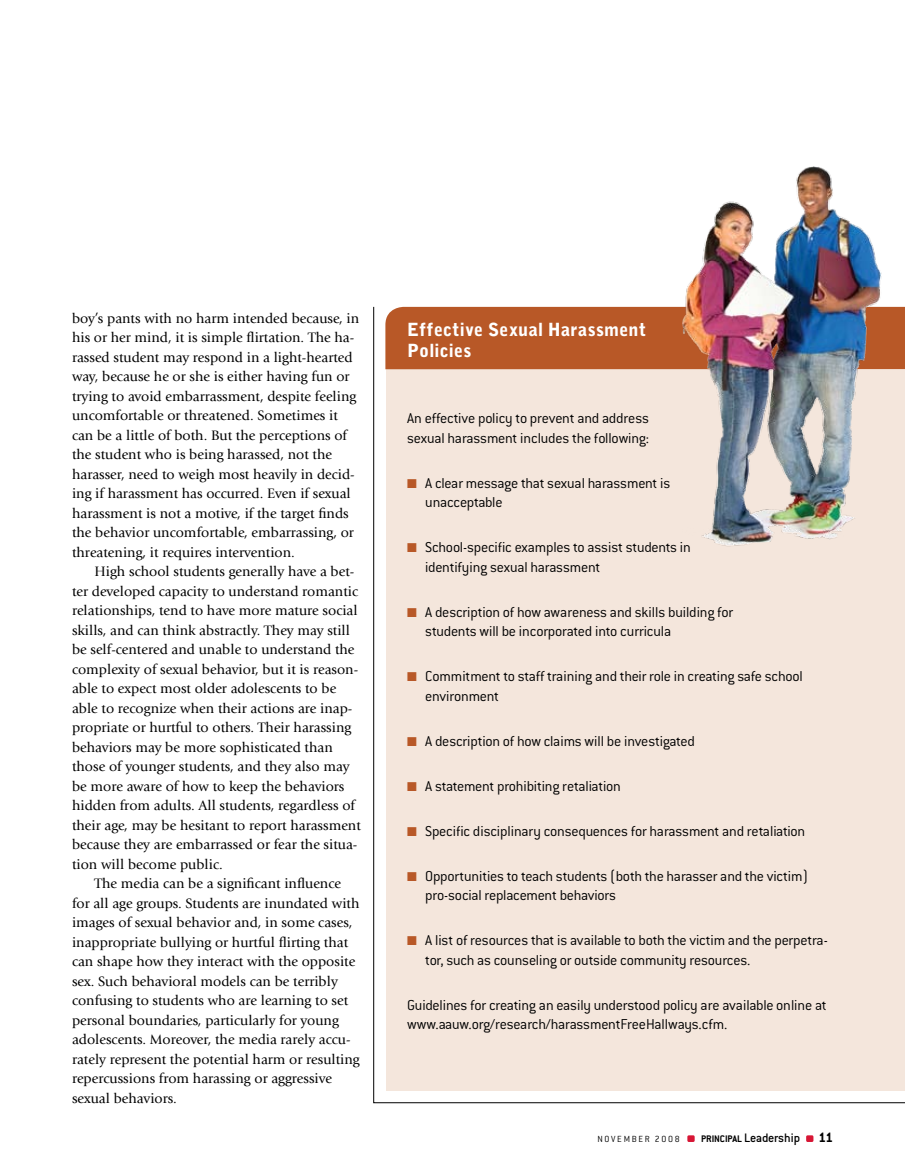
<style>
.page{position:relative;width:905px;height:1175px;background:#fff}
.page>*{position:absolute;margin:0;border:0;box-sizing:border-box;transform-origin:0 0}
.t1{font:900 18px/21px "Bell Gothic";letter-spacing:.015em;color:#fff}
.t2{font:300 15.75px/19.5px "Conduit ITC";letter-spacing:-.015em;color:#000}
.t3{font:14.25px/19.5px "Giovanni LT";color:#000}
.t4{font:500 13.5px "Conduit ITC";letter-spacing:-.015em;color:#000}
.t5{font:300 9.75px "Conduit ITC";letter-spacing:.18em;color:#000}
.s1{color:#b85827}
.s2{font-weight:700;font-size:10.5px}
.s3{font-weight:700;font-size:15px}
</style>
<div class="page">
<div style="left:806px;top:1135px;width:7px;height:7px;background:#d71635;border-radius:2px"></div>
<div style="left:687px;top:1135px;width:7px;height:7px;background:#d71635;border-radius:2px"></div>
<svg style="left:373px;top:306px;width:531px;height:797px"></svg>
<div style="left:386px;top:337px;width:518px;height:753px;background:#f4e6dc"></div>
<div style="left:385px;top:307px;width:519px;height:62px;background:#b85827"></div>
<img style="left:682px;top:166px;width:209px;height:381px">
<p class="t3" style="left:72px;top:308px;width:289px">boy’s pants with no harm intended because, in his or her mind, it is simple flirtation. The ha&shy;rassed student may respond in a light-hearted way, because he or she is either having fun or trying to avoid embarrassment, despite feeling uncomfortable or threatened. Sometimes it can be a little of both. But the perceptions of the student who is being harassed, not the harasser, need to weigh most heavily in decid&shy;ing if harassment has occurred. Even if sexual harassment is not a motive, if the target finds the behavior uncomfortable, embarrassing, or threatening, it requires intervention.</p>
<p class="t3" style="left:72px;top:562px;width:290px;text-indent:23px">High school students generally have a bet&shy;ter developed capacity to understand romantic relationships, tend to have more mature social skills, and can think abstractly. They may still be self-centered and unable to understand the complexity of sexual behavior, but it is reason&shy;able to expect most older adolescents to be able to recognize when their actions are inap&shy;propriate or hurtful to others. Their harassing behaviors may be more sophisticated than those of younger students, and they also may be more aware of how to keep the behaviors hidden from adults. All students, regardless of their age, may be hesitant to report harassment because they are embarrassed or fear the situa&shy;tion will become public.</p>
<p class="t3" style="left:72px;top:874px;width:289px;text-indent:23px">The media can be a significant influence for all age groups. Students are inundated with images of sexual behavior and, in some cases, inappropriate bullying or hurtful flirting that can shape how they interact with the opposite sex. Such behavioral models can be terribly confusing to students who are learning to set personal boundaries, particularly for young adolescents. Moreover, the media rarely accu&shy;rately represent the potential harm or resulting repercussions from harassing or aggressive sexual behaviors.</p>
<p class="t1" style="left:407px;top:319px;width:240px">Effective Sexual Harassment<br>Policies</p>
<p class="t2" style="left:407px;top:408px;width:243px">An effective policy to prevent and address sexual harassment includes the following:</p>
<p class="t2" style="left:425px;top:473px;width:247px;text-indent:-18px"><span class="s1">■</span> A clear message that sexual harassment is unacceptable</p>
<p class="t2" style="left:425px;top:537px;width:267px;text-indent:-18px"><span class="s1">■</span> School‑specific examples to assist students in identifying sexual harassment</p>
<p class="t2" style="left:425px;top:602px;width:309px;text-indent:-18px"><span class="s1">■</span> A description of how awareness and skills building for students will be incorporated into curricula</p>
<p class="t2" style="left:425px;top:666px;width:379px;text-indent:-18px"><span class="s1">■</span> Commitment to staff training and their role in creating safe school environment</p>
<p class="t2" style="left:407px;top:731px;width:289px"><span class="s1">■</span> A description of how claims will be investigated</p>
<p class="t2" style="left:407px;top:776px;width:215px"><span class="s1">■</span> A statement prohibiting retaliation</p>
<p class="t2" style="left:407px;top:821px;width:399px"><span class="s1">■</span> Specific disciplinary consequences for harassment and retaliation</p>
<p class="t2" style="left:425px;top:866px;width:384px;text-indent:-18px"><span class="s1">■</span> Opportunities to teach students (both the harasser and the victim) pro-social replacement behaviors</p>
<p class="t2" style="left:425px;top:930px;width:404px;text-indent:-18px"><span class="s1">■</span> A list of resources that is available to both the victim and the perpetra&shy;tor, such as counseling or outside community resources.</p>
<p class="t2" style="left:407px;top:995px;width:421px">Guidelines for creating an easily understood policy are available online at www.aauw.org/research/harassmentFreeHallways.cfm.</p>
<p class="t5" style="left:597px;top:1133px;width:84px">n ovem ber 2008</p>
<p class="t4" style="left:701px;top:1130px;width:133px"><span class="s2">PRINCIPAL</span> Leadership <span class="s3">11</span></p>
</div>
